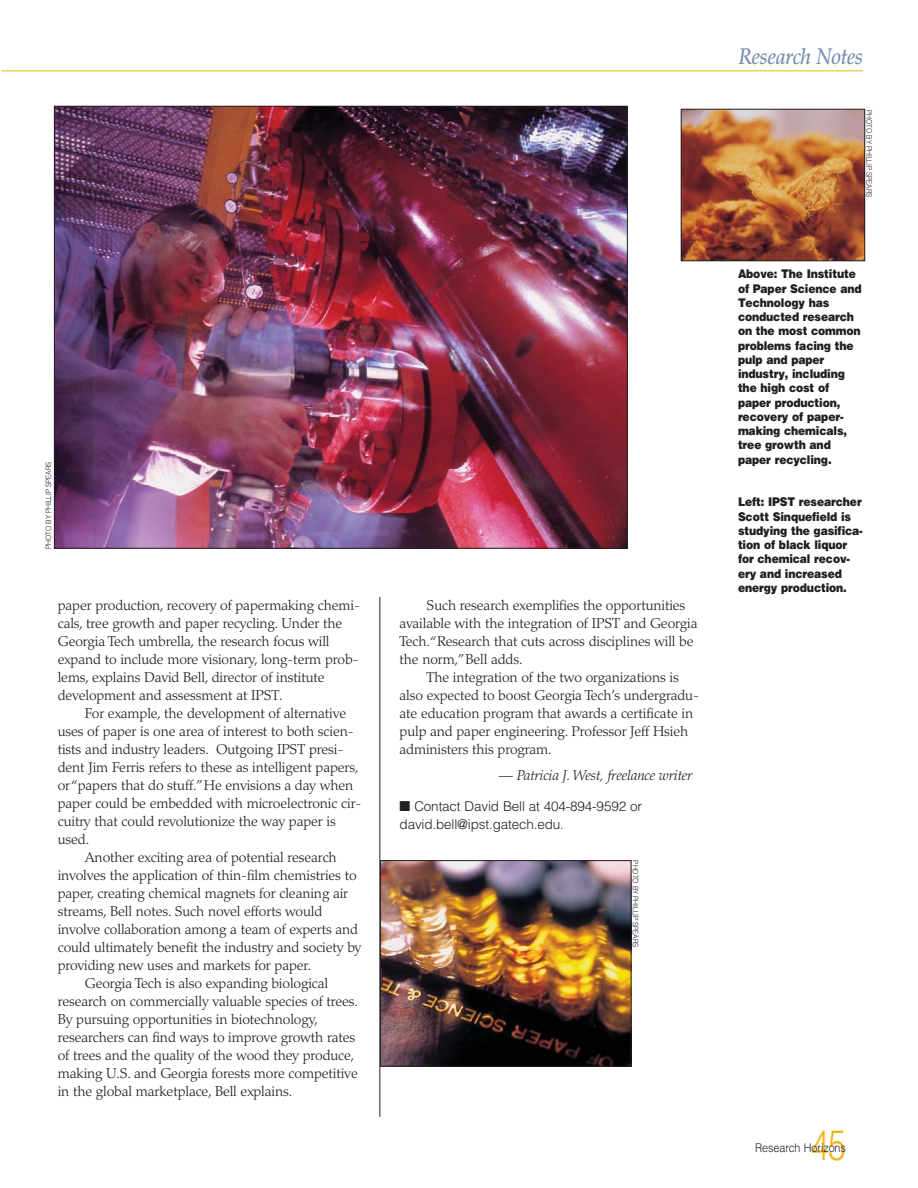
<style>
.page{position:relative;width:918px;height:1188px;background:#fff}
.page>*{position:absolute;margin:0;border:0;box-sizing:border-box;transform-origin:0 0}
.t1{font:300 42px "Helvetica";color:#efb310;scale:.77 1}
.t2{font:italic 500 22.5px "Palatino";letter-spacing:-.015em;color:#748dae;scale:.9 1}
.t3{font:300 14.25px/18px "Palatino";letter-spacing:-.01em;color:#231f20}
.t4{font:italic 300 14.25px "Palatino";letter-spacing:-.01em;color:#231f20}
.t5{font:300 13.5px/18px "Helvetica";letter-spacing:-.01em;color:#231f20}
.t6{font:900 12px/14.2px "Helvetica";letter-spacing:-.015em;color:#231f20;scale:.9 1}
.t7{font:300 12px "Helvetica";letter-spacing:-.005em;color:#231f20;scale:.9 1}
.t8{font:300 7.5px "Helvetica";letter-spacing:-.005em;color:#231f20;scale:.9 1}
.s1{font-style:normal}
</style>
<div class="page">
<img style="left:56px;top:108px;width:570px;height:439px">
<img style="left:683px;top:111px;width:180px;height:148px">
<div style="left:681px;top:109px;width:184px;height:152px;border:1px solid #231f20"></div>
<hr style="left:379px;top:597px;width:1px;height:520px;background:#231f20">
<hr style="left:2px;top:70px;width:861px;height:1px;background:#efb310">
<img style="left:382px;top:862px;width:247px;height:202px">
<div style="left:380px;top:860px;width:251px;height:206px;border:1px solid #231f20"></div>
<p class="t8" style="left:46px;top:549px;width:98px;rotate:-90deg">PHOTO BY PHILLIP SPEARS</p>
<p class="t3" style="left:58px;top:597px;width:304px">paper production, recovery of papermaking chemi&shy;cals, tree growth and paper recycling. Under the Georgia Tech umbrella, the research focus will expand to include more visionary, long-term prob&shy;lems, explains David Bell, director of institute development and assessment at IPST.</p>
<p class="t3" style="left:85px;top:705px;width:263px">For example, the development of alternative</p>
<p class="t3" style="left:58px;top:723px;width:298px">uses of paper is one area of interest to both scien-</p>
<p class="t3" style="left:58px;top:741px;width:287px">tists and industry leaders. Outgoing IPST presi-</p>
<p class="t3" style="left:58px;top:759px;width:302px">dent Jim Ferris refers to these as intelligent papers,</p>
<p class="t3" style="left:58px;top:777px;width:297px">or “papers that do stuff.”He envisions a day when</p>
<p class="t3" style="left:58px;top:795px;width:305px">paper could be embedded with microelectronic cir-</p>
<p class="t3" style="left:58px;top:813px;width:280px">cuitry that could revolutionize the way paper is</p>
<p class="t3" style="left:58px;top:831px;width:33px">used.</p>
<p class="t3" style="left:85px;top:849px;width:254px">Another exciting area of potential research</p>
<p class="t3" style="left:58px;top:867px;width:300px">involves the application of thin-film chemistries to</p>
<p class="t3" style="left:58px;top:885px;width:292px">paper, creating chemical magnets for cleaning air</p>
<p class="t3" style="left:58px;top:903px;width:266px">streams, Bell notes. Such novel efforts would</p>
<p class="t3" style="left:58px;top:921px;width:302px">involve collaboration among a team of experts and</p>
<p class="t3" style="left:58px;top:939px;width:305px">could ultimately benefit the industry and society by</p>
<p class="t3" style="left:58px;top:957px;width:255px">providing new uses and markets for paper.</p>
<p class="t3" style="left:85px;top:975px;width:245px">Georgia Tech is also expanding biological</p>
<p class="t3" style="left:58px;top:993px;width:302px">research on commercially valuable species of trees.</p>
<p class="t3" style="left:58px;top:1011px;width:262px">By pursuing opportunities in biotechnology,</p>
<p class="t3" style="left:58px;top:1029px;width:299px">researchers can find ways to improve growth rates</p>
<p class="t3" style="left:58px;top:1047px;width:298px">of trees and the quality of the wood they produce,</p>
<p class="t3" style="left:58px;top:1065px;width:302px">making U.S. and Georgia forests more competitive</p>
<p class="t3" style="left:58px;top:1083px;width:236px">in the global marketplace, Bell explains.</p>
<p class="t3" style="left:400px;top:598px;width:299px;text-indent:27px">Such research exemplifies the opportunities available with the integration of IPST and Georgia Tech.“Research that cuts across disciplines will be the norm,”Bell adds.</p>
<p class="t3" style="left:400px;top:670px;width:301px;text-indent:27px">The integration of the two organizations is also expected to boost Georgia Tech’s undergradu&shy;ate education program that awards a certificate in pulp and paper engineering. Professor Jeff Hsieh administers this program.</p>
<p class="t4" style="left:499px;top:770px;width:195px"><span class="s1">—</span> Patricia J. West, freelance writer</p>
<p class="t5" style="left:400px;top:799px;width:244px">■ Contact David Bell at 404-894-9592 or david.bell@ipst.gatech.edu.</p>
<p class="t8" style="left:638px;top:860px;width:98px;rotate:90deg">PHOTO BY PHILLIP SPEARS</p>
<h2 class="t2" style="left:739px;top:48px;width:140px">Research Notes</h2>
<p class="t8" style="left:872px;top:110px;width:98px;rotate:90deg">PHOTO BY PHILLIP SPEARS</p>
<p class="t6" style="left:738px;top:268px;width:139px">Above: The Institute of Paper Science and<br>Technology has conducted research on the most common problems facing the pulp and paper industry, including the high cost of paper production, recovery of paper&shy;making chemicals, tree growth and paper recycling.</p>
<p class="t6" style="left:738px;top:496px;width:140px">Left: IPST researcher<br>Scott Sinquefield is studying the gasifica&shy;tion of black liquor for chemical recov&shy;ery and increased energy production.</p>
<h1 class="t1" style="left:811px;top:1129px;width:47px">45</h1>
<p class="t7" style="left:755px;top:1143px;width:103px">Research Horizons</p>
</div>
